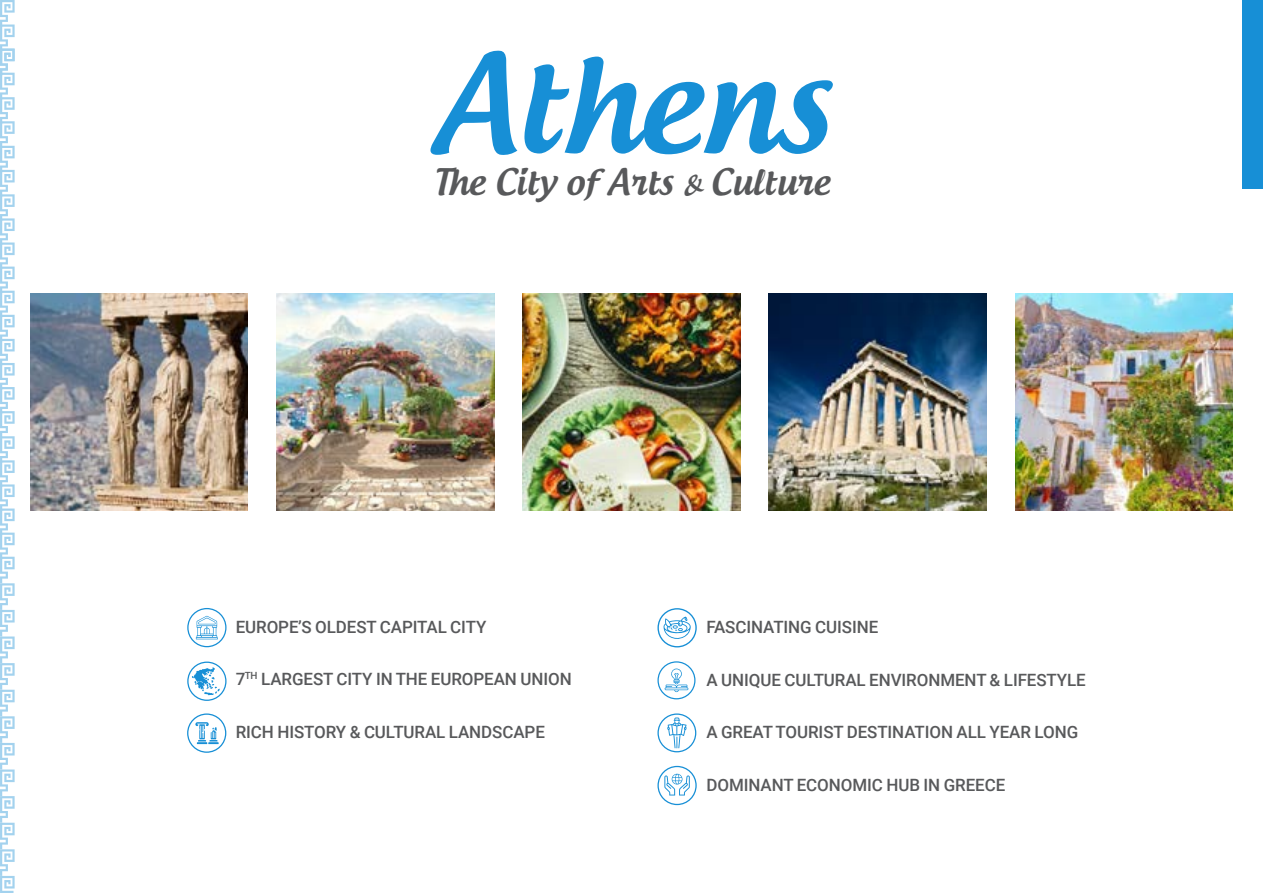
<style>
.page{position:relative;width:1263px;height:893px;background:#fff}
.page>*{position:absolute;margin:0;border:0;box-sizing:border-box;transform-origin:0 0}
.t1{font:500 130.35px "Androgyne";color:#178fd6}
.t2{font:500 34.8px "Androgyne";color:#58595b}
.t3{font:500 16.95px "Roboto";letter-spacing:-.005em;color:#58595b}
</style>
<div class="page">
<img style="left:30px;top:293px;width:218px;height:218px">
<img style="left:769px;top:293px;width:217px;height:218px">
<img style="left:523px;top:293px;width:217px;height:218px">
<img style="left:277px;top:293px;width:217px;height:218px">
<img style="left:1015px;top:293px;width:218px;height:218px">
<svg style="left:657px;top:766px;width:40px;height:39px"></svg>
<svg style="left:657px;top:608px;width:40px;height:39px"></svg>
<svg style="left:657px;top:713px;width:39px;height:39px"></svg>
<svg style="left:657px;top:661px;width:38px;height:38px"></svg>
<svg style="left:187px;top:662px;width:39px;height:39px"></svg>
<svg style="left:187px;top:713px;width:39px;height:40px"></svg>
<svg style="left:187px;top:608px;width:39px;height:39px"></svg>
<div style="left:1242px;top:0;width:21px;height:188px;background:#178fd6"></div>
<svg style="left:0;top:0;width:15px;height:893px"></svg>
<h1 class="t1" style="left:433px;top:21px;width:398px">Athens</h1>
<h2 class="t2" style="left:433px;top:159px;width:398px">The City of Arts &amp; Culture</h2>
<p class="t3" style="left:236px;top:615px;width:252px">EUROPE’S OLDEST CAPITAL CITY</p>
<p class="t3" style="left:706px;top:615px;width:173px">FASCINATING CUISINE</p>
<p class="t3" style="left:236px;top:667px;width:337px">7<sup>TH</sup> LARGEST CITY IN THE EUROPEAN UNION</p>
<p class="t3" style="left:706px;top:668px;width:381px">A UNIQUE CULTURAL ENVIRONMENT &amp; LIFESTYLE</p>
<p class="t3" style="left:236px;top:720px;width:311px">RICH HISTORY &amp; CULTURAL LANDSCAPE</p>
<p class="t3" style="left:706px;top:720px;width:373px">A GREAT TOURIST DESTINATION ALL YEAR LONG</p>
<p class="t3" style="left:706px;top:773px;width:300px">DOMINANT ECONOMIC HUB IN GREECE</p>
</div>
